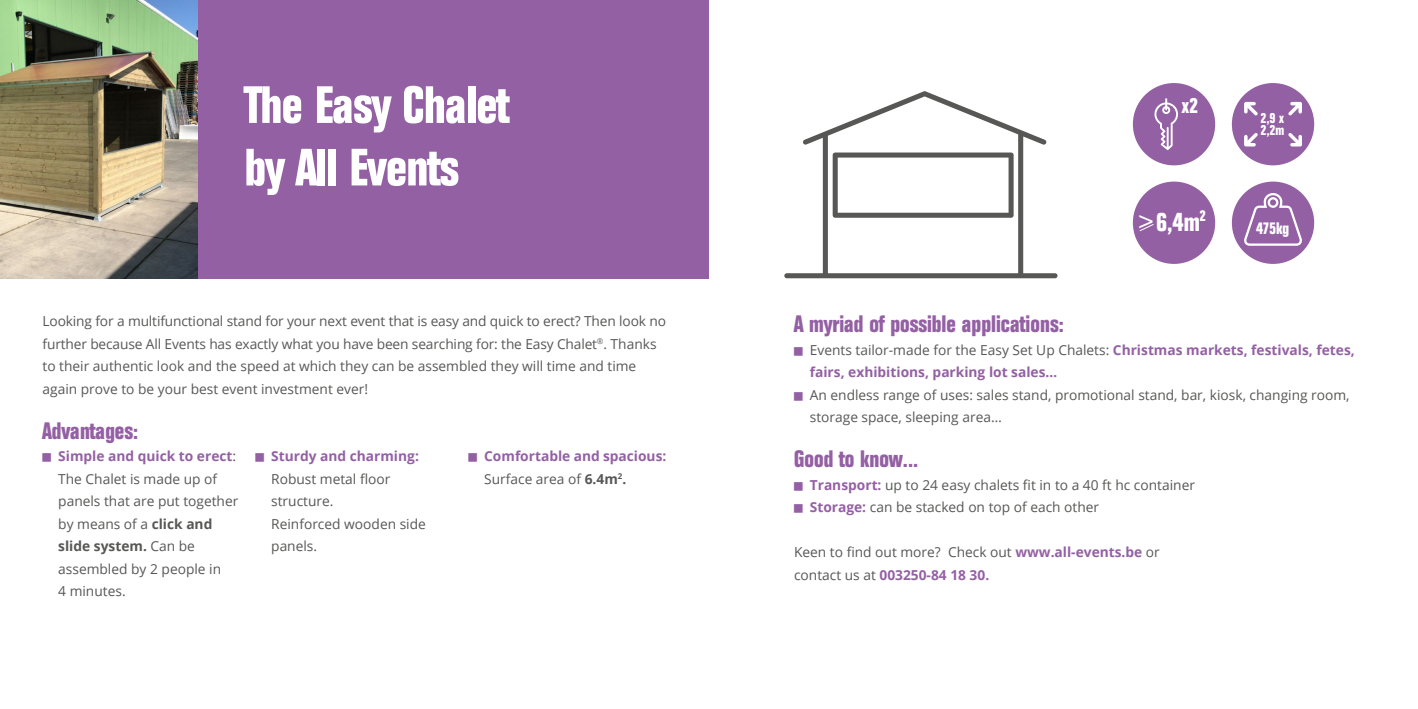
<style>
.page{position:relative;width:1418px;height:709px;background:#fff}
.page>*{position:absolute;margin:0;border:0;box-sizing:border-box;transform-origin:0 0}
.t1{font:55px/62.5px "Folio Bld Cnd";letter-spacing:-.01em;color:#fff}
.t2{font:27.5px "Folio Bld Cnd";color:#fff}
.t3{font:25px "Folio Bld Cnd";color:#9460a4}
.t4{font:22.5px "Folio Bld Cnd";color:#fff}
.t5{font:17.5px "Folio Bld Cnd";letter-spacing:-.02em;color:#fff}
.t6{font:15px/12.5px "Folio Bld Cnd";color:#fff}
.t7{font:13.75px/22.5px "Open Sans";color:#575756}
.t8{font:700 13.75px/22.5px "Open Sans";color:#9460a4}
.s1{font-weight:700;color:#9460a4}
.s2{font-weight:700}
.s3{font-weight:400;color:#575756}
.s4{color:#575756}
</style>
<div class="page">
<div style="left:0;top:0;width:709px;height:278px;background:#9460a4"></div>
<svg style="left:784px;top:91px;width:273px;height:187px"></svg>
<svg style="left:832px;top:152px;width:181px;height:66px"></svg>
<div style="left:1132px;top:83px;width:83px;height:82px;background:#9460a4;border-radius:50%"></div>
<svg style="left:1154px;top:98px;width:23px;height:52px"></svg>
<img style="left:0;top:0;width:198px;height:278px">
<div style="left:1132px;top:182px;width:83px;height:82px;background:#9460a4;border-radius:50%"></div>
<svg style="left:1139px;top:224px;width:15px;height:8px"></svg>
<div style="left:1231px;top:182px;width:83px;height:82px;background:#9460a4;border-radius:50%"></div>
<svg style="left:1244px;top:190px;width:60px;height:56px"></svg>
<div style="left:1231px;top:83px;width:83px;height:82px;background:#9460a4;border-radius:50%"></div>
<svg style="left:1244px;top:133px;width:13px;height:13px"></svg>
<svg style="left:1288px;top:133px;width:13px;height:13px"></svg>
<svg style="left:1288px;top:102px;width:13px;height:14px"></svg>
<svg style="left:1244px;top:102px;width:13px;height:14px"></svg>
<h1 class="t1" style="left:244px;top:78px;width:266px">The Easy Chalet by All Events</h1>
<p class="t7" style="left:43px;top:309px;width:625px">Looking for a multifunctional stand for your next event that is easy and quick to erect? Then look no further because All Events has exactly what you have been searching for: the Easy Chalet<sup>®</sup>. Thanks to their authentic look and the speed at which they can be assembled they will time and time again prove to be your best event investment ever!</p>
<h3 class="t3" style="left:43px;top:413px;width:97px">Advantages:</h3>
<p class="t7" style="left:58px;top:444px;width:182px"><span class="s1">Simple and quick to erect</span>:<br>The Chalet is made up of panels that are put together by means of a <span class="s2">click and slide system.</span> Can be assembled by 2 people in<br>4 minutes.</p>
<p class="t8" style="left:271px;top:444px;width:149px">Sturdy and charming:</p>
<p class="t8" style="left:484px;top:444px;width:184px">Comfortable and spacious:<br><span class="s3">Surface area of</span> <span class="s4">6.4m</span><sup>2</sup><span class="s4">.</span></p>
<p class="t7" style="left:271px;top:467px;width:156px">Robust metal floor structure.<br>Reinforced wooden side panels.</p>
<h3 class="t4" style="left:1181px;top:91px;width:18px">x2</h3>
<h2 class="t2" style="left:1139px;top:203px;width:68px">&gt; 6,4m<sup>2</sup></h2>
<p class="t6" style="left:1260px;top:113px;width:25px">2,9 x<br>2,2m</p>
<p class="t5" style="left:1255px;top:217px;width:35px">475kg</p>
<h3 class="t3" style="left:794px;top:307px;width:271px">A myriad of possible applications:</h3>
<p class="t8" style="left:809px;top:338px;width:546px"><span class="s3">Events tailor-made for the Easy Set Up Chalets:</span> Christmas markets, festivals, fetes, fairs, exhibitions, parking lot sales…</p>
<p class="t7" style="left:809px;top:383px;width:541px">An endless range of uses: sales stand, promotional stand, bar, kiosk, changing room, storage space, sleeping area…</p>
<h3 class="t3" style="left:794px;top:442px;width:126px">Good to know...</h3>
<p class="t7" style="left:809px;top:473px;width:387px"><span class="s1">Transport:</span> up to 24 easy chalets fit in to a 40 ft hc container<br><span class="s1">Storage:</span> can be stacked on top of each other</p>
<p class="t7" style="left:794px;top:540px;width:367px">Keen to find out more? Check out <span class="s1">www.all-events.be</span> or contact us at <span class="s1">003250-84 18 30.</span></p>
</div>
